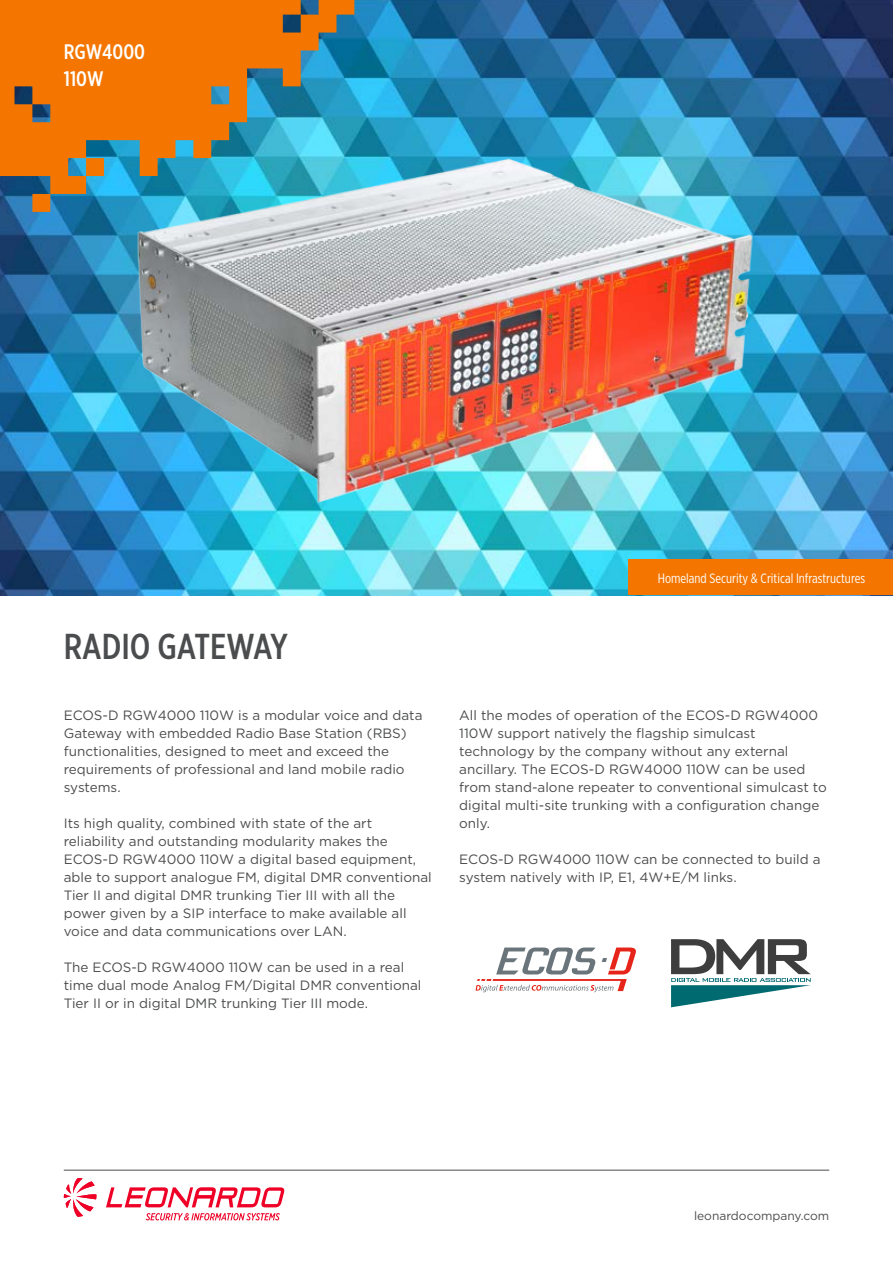
<style>
.page{position:relative;width:893px;height:1263px;background:#fff}
.page>*{position:absolute;margin:0;border:0;box-sizing:border-box;transform-origin:0 0}
.Title_1_-_24_26{font:500 36px "Gotham X Narrow";color:#4b4c4d}
.Title_2_-_14_18_whit{font:500 21px "Gotham X Narrow";color:#fff}
.Text_-_9_12{font:13.5px/18px "Gotham";color:#4b4c4d}
.LOB_-_9_11{font:13.5px "Gotham X Narrow";color:#fff}
.Web_-_8_10{font:12px "Gotham";color:#4b4c4d}
</style>
<div class="page">
<hr style="left:64px;top:1170px;width:765px;height:1px;background:#4b4c4d">
<img style="left:0;top:0;width:893px;height:595px">
<img style="left:76px;top:122px;width:749px;height:418px">
<svg style="left:106px;top:1187px;width:178px;height:20px"></svg>
<svg style="left:64px;top:1178px;width:33px;height:39px"></svg>
<svg style="left:146px;top:1213px;width:134px;height:7px"></svg>
<svg style="left:0;top:0;width:354px;height:212px;background:#a3854f"></svg>
<div style="left:628px;top:560px;width:265px;height:35px;background:#f47600"></div>
<svg style="left:475px;top:947px;width:161px;height:45px"></svg>
<svg style="left:671px;top:939px;width:140px;height:68px"></svg>
<p class="Title_2_-_14_18_whit" style="left:64px;top:39px;width:83px">RGW4000</p>
<p class="Title_2_-_14_18_whit" style="left:64px;top:66px;width:41px">110W</p>
<p class="Title_1_-_24_26" style="left:64px;top:624px;width:226px">RADIO GATEWAY</p>
<p class="Text_-_9_12" style="left:64px;top:706px;width:360px">ECOS-D RGW4000 110W is a modular voice and data Gateway with embedded Radio Base Station (RBS) functionalities, designed to meet and exceed the requirements of professional and land mobile radio systems.</p>
<p class="Text_-_9_12" style="left:64px;top:814px;width:370px">Its high quality, combined with state of the art reliability and outstanding modularity makes the ECOS-D RGW4000 110W a digital based equipment, able to support analogue FM, digital DMR conventional Tier II and digital DMR trunking Tier III with all the power given by a SIP interface to make available all voice and data communications over LAN.</p>
<p class="Text_-_9_12" style="left:64px;top:958px;width:359px">The ECOS-D RGW4000 110W can be used in a real time dual mode Analog FM/Digital DMR conventional<br>Tier II or in digital DMR trunking Tier III mode.</p>
<p class="LOB_-_9_11" style="left:658px;top:570px;width:209px">Homeland Security &amp; Critical Infrastructures</p>
<p class="Text_-_9_12" style="left:459px;top:706px;width:369px">All the modes of operation of the ECOS-D RGW4000<br>110W support natively the flagship simulcast technology by the company without any external ancillary. The ECOS-D RGW4000 110W can be used from stand-alone repeater to conventional simulcast to digital multi-site trunking with a configuration change only.</p>
<p class="Text_-_9_12" style="left:459px;top:850px;width:363px">ECOS-D RGW4000 110W can be connected to build a system natively with IP, E1, 4W+E/M links.</p>
<p class="Web_-_8_10" style="left:694px;top:1208px;width:137px">leonardocompany.com</p>
</div>
